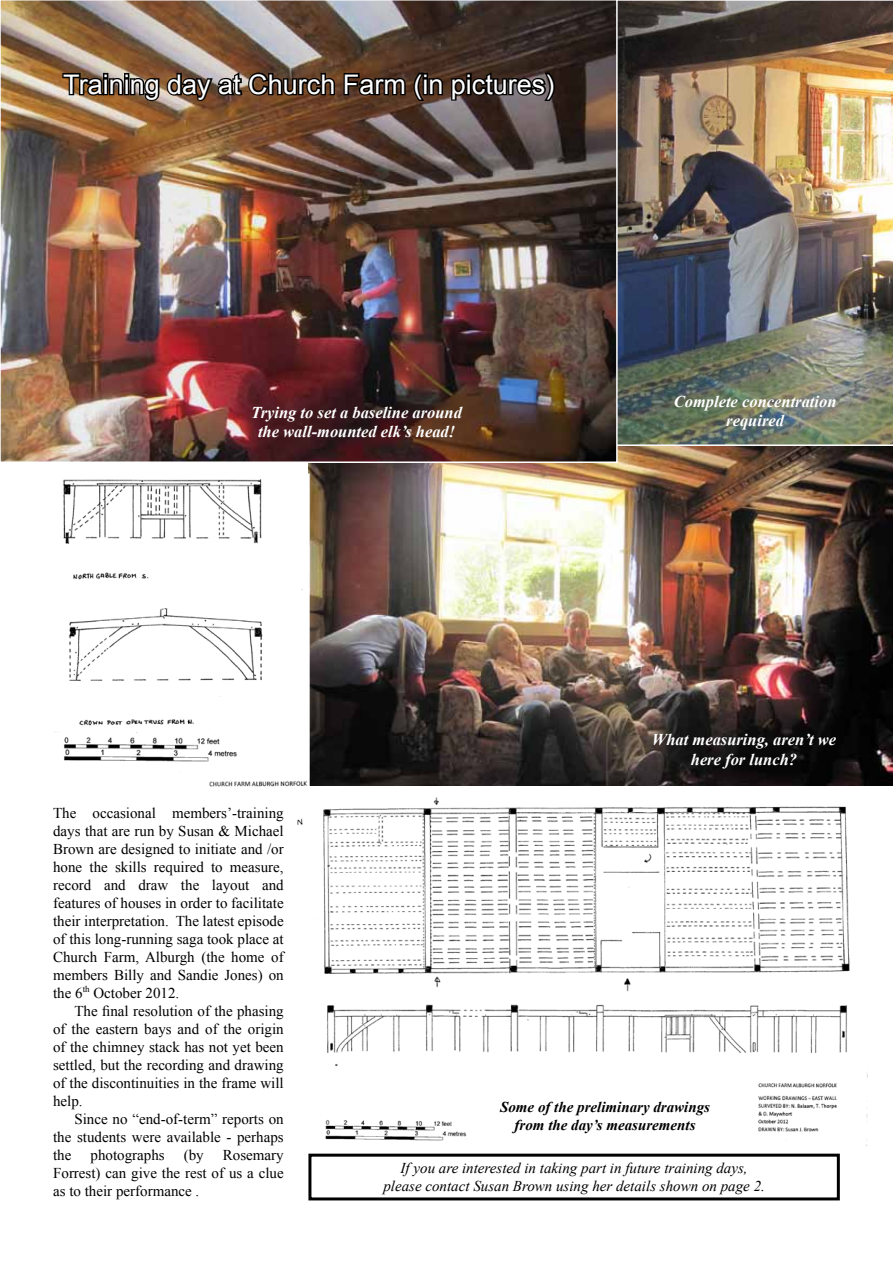
<style>
.page{position:relative;width:893px;height:1263px;background:#fff}
.page>*{position:absolute;margin:0;border:0;box-sizing:border-box;transform-origin:0 0}
.t1{font:27px "Arial";color:#fff}
.t2{font:italic 700 16.5px/19.8px "Times New Roman";color:#fff;text-align:center}
.t3{font:15px/18px "Times New Roman";color:#000;text-align:justify}
.t4{font:italic 15px/18px "Times New Roman";color:#000;text-align:center}
.t5{font:italic 700 15px/18px "Times New Roman";color:#000;text-align:center}
</style>
<div class="page">
<img style="left:308px;top:446px;width:585px;height:340px">
<img style="left:618px;top:0;width:275px;height:445px">
<img style="left:63px;top:479px;width:244px;height:308px">
<img style="left:0;top:0;width:618px;height:463px">
<svg style="left:61px;top:70px;width:383px;height:34px;background:#4e392a"></svg>
<svg style="left:450px;top:70px;width:106px;height:32px;background:#2d2421"></svg>
<img style="left:325px;top:1004px;width:543px;height:137px">
<div style="left:308px;top:1154px;width:532px;height:46px;border:3px solid #000"></div>
<img style="left:295px;top:786px;width:555px;height:206px">
<h1 class="t1" style="left:63px;top:67px;width:493px">Training day at Church Farm (in pictures)</h1>
<p class="t2" style="left:251px;top:402px;width:212px">Trying to set a baseline around the wall-mounted elk’s head!</p>
<p class="t2" style="left:674px;top:391px;width:164px">Complete concentration required</p>
<p class="t2" style="left:652px;top:729px;width:186px">What measuring, aren’t we here for lunch?</p>
<p class="t3" style="left:53px;top:804px;width:232px">The occasional members’-training days that are run by Susan &amp; Michael Brown are designed to initiate and /or hone the skills required to measure, record and draw the layout and features of houses in order to facilitate their interpretation. The latest episode of this long-running saga took place at Church Farm, Alburgh (the home of members Billy and Sandie Jones) on the 6<sup>th</sup> October 2012.</p>
<p class="t3" style="left:53px;top:1002px;width:232px;text-indent:21px">The final resolution of the phasing of the eastern bays and of the origin of the chimney stack has not yet been settled, but the recording and drawing of the discontinuities in the frame will help.</p>
<p class="t3" style="left:53px;top:1110px;width:232px;text-indent:21px">Since no “end-of-term” reports on the students were available - perhaps the</p>
<p class="t3" style="left:91px;top:1146px;width:76px">photographs</p>
<p class="t3" style="left:184px;top:1146px;width:21px">(by</p>
<p class="t3" style="left:53px;top:1146px;width:232px;text-indent:170px">Rosemary Forrest) can give the rest of us a clue as to their performance .</p>
<p class="t5" style="left:500px;top:1097px;width:212px">Some of the preliminary drawings from the day’s measurements</p>
<p class="t4" style="left:383px;top:1159px;width:383px">If you are interested in taking part in future training days, please contact Susan Brown using her details shown on page 2.</p>
</div>
